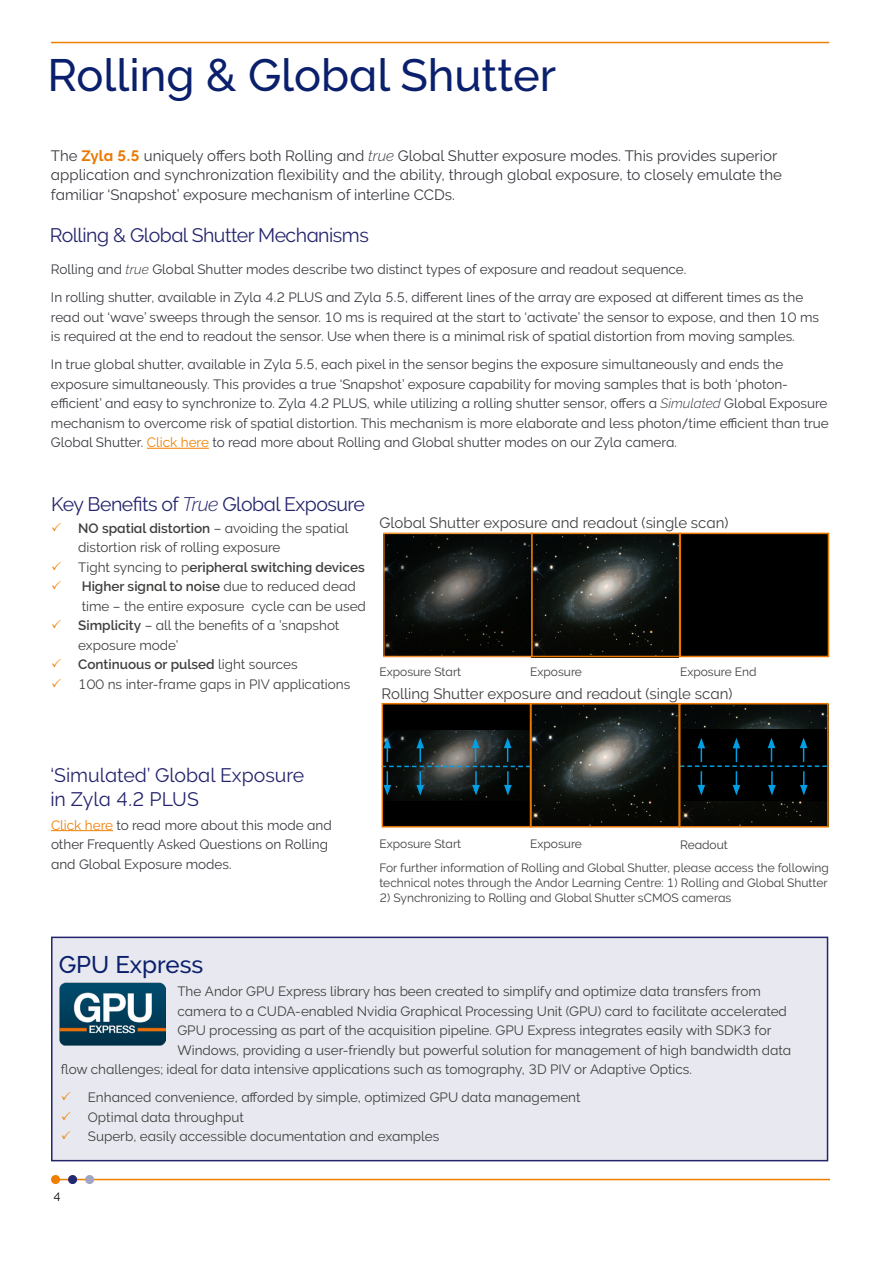
<style>
.page{position:relative;width:893px;height:1263px;background:#fff}
.page>*{position:absolute;margin:0;border:0;box-sizing:border-box;transform-origin:0 0}
.t1{font:45.15px "Oxford Raleway Medium";color:#0b206c}
.t2{font:24px "Oxford Raleway Medium";color:#0b206c}
.t3{font:19.5px "Oxford Raleway Regular";letter-spacing:-.025em;color:#24246c}
.t4{font:19.5px/24px "Oxford Raleway Regular";color:#24246c}
.t5{font:15px/19.5px "Oxford Raleway Regular";color:#393b41}
.t6{font:15px "Oxford Raleway Regular";color:#3f3f3e}
.t7{font:13.5px/19.5px "Oxford Raleway Regular";color:#393b41}
.t8{font:13.5px/19.5px "Oxford Raleway Regular";color:#3f3f3e}
.t9{font:700 13.5px "Oxford Raleway Semi";color:#3f3f3e}
.t10{font:12px/24.3px "Oxford Raleway Regular";color:#3f3f3e}
.t11{font:12px "Oxford Raleway Regular";color:#000}
.s1{font-family:"Oxford Raleway Bold";color:#ea7800}
.s2{font-family:"Oxford Raleway Light";font-style:italic}
.s3{color:#f07f00}
.s4{font-family:"Oxford Raleway Regular";font-weight:400}
.s5{font-family:"Oxford Raleway Semi";font-weight:700}
</style>
<div class="page">
<hr style="left:58px;top:1179px;width:771px;height:1px;background:#f07f00">
<div style="left:52px;top:1176px;width:7px;height:7px;background:#f07f00;border-radius:50%"></div>
<div style="left:51px;top:1175px;width:9px;height:9px;border:2px solid #f07f00;border-radius:50%"></div>
<div style="left:86px;top:1176px;width:7px;height:7px;background:#a1a5c4;border-radius:50%"></div>
<div style="left:85px;top:1175px;width:9px;height:9px;border:2px solid #a1a5c4;border-radius:50%"></div>
<div style="left:69px;top:1176px;width:7px;height:7px;background:#232870;border-radius:50%"></div>
<div style="left:68px;top:1175px;width:9px;height:9px;border:2px solid #232870;border-radius:50%"></div>
<hr style="left:51px;top:42px;width:778px;height:1px;background:#f07f00">
<hr style="left:51px;top:830px;width:62px;height:1px;background:#f07f00">
<hr style="left:147px;top:448px;width:62px;height:1px;background:#f07f00">
<div style="left:51px;top:936px;width:777px;height:225px;background:#e8e9f0;border:2px solid #24246c"></div>
<img style="left:533px;top:706px;width:293px;height:118px">
<img style="left:60px;top:983px;width:106px;height:62px">
<div style="left:680px;top:730px;width:148px;height:71px;background:#000"></div>
<svg style="left:385px;top:729px;width:143px;height:73px;background:#0d110f"></svg>
<div style="left:383px;top:802px;width:147px;height:25px;background:#000"></div>
<div style="left:383px;top:704px;width:148px;height:25px;background:#000"></div>
<div style="left:382px;top:703px;width:149px;height:124px;border:2px solid #ea7800"></div>
<div style="left:530px;top:703px;width:150px;height:124px;border:2px solid #ea7800"></div>
<div style="left:679px;top:703px;width:150px;height:124px;border:2px solid #ea7800"></div>
<svg style="left:382px;top:738px;width:148px;height:57px;background:#222e30"></svg>
<svg style="left:680px;top:738px;width:147px;height:57px"></svg>
<img style="left:534px;top:536px;width:143px;height:118px">
<div style="left:531px;top:533px;width:149px;height:124px;border:2px solid #ea7800"></div>
<div style="left:680px;top:533px;width:148px;height:123px;background:#000"></div>
<div style="left:679px;top:533px;width:150px;height:124px;border:2px solid #ea7800"></div>
<svg style="left:386px;top:536px;width:144px;height:118px;background:#131614"></svg>
<div style="left:383px;top:533px;width:150px;height:124px;border:2px solid #ea7800"></div>
<h1 class="t1" style="left:48px;top:49px;width:510px">Rolling &amp; Global Shutter</h1>
<p class="t5" style="left:51px;top:146px;width:732px">The <span class="s1">Zyla 5.5</span> uniquely offers both Rolling and <span class="s2">true</span> Global Shutter exposure modes. This provides superior application and synchronization flexibility and the ability, through global exposure, to closely emulate the familiar ‘Snapshot’ exposure mechanism of interline CCDs.</p>
<h3 class="t3" style="left:50px;top:224px;width:321px">Rolling &amp; Global Shutter Mechanisms</h3>
<p class="t7" style="left:51px;top:255px;width:754px;line-height:28px">Rolling and <span class="s2">true</span> Global Shutter modes describe two distinct types of exposure and readout sequence.<br>In rolling shutter, available in Zyla 4.2 PLUS and Zyla 5.5, different lines of the array are exposed at different times as the</p>
<p class="t7" style="left:51px;top:307px;width:769px">read out ‘wave’ sweeps through the sensor. 10 ms is required at the start to ‘activate’ the sensor to expose, and then 10 ms is required at the end to readout the sensor. Use when there is a minimal risk of spatial distortion from moving samples.</p>
<p class="t7" style="left:51px;top:355px;width:779px">In true global shutter, available in Zyla 5.5, each pixel in the sensor begins the exposure simultaneously and ends the exposure simultaneously. This provides a true ‘Snapshot’ exposure capability for moving samples that is both ‘photon&shy;efficient’ and easy to synchronize to. Zyla 4.2 PLUS, while utilizing a rolling shutter sensor, offers a <span class="s2">Simulated</span> Global Exposure mechanism to overcome risk of spatial distortion. This mechanism is more elaborate and less photon/time efficient than true Global Shutter. <span class="s3">Click here</span> to read more about Rolling and Global shutter modes on our Zyla camera.</p>
<h3 class="t3" style="left:51px;top:493px;width:315px">Key Benefits of <span class="s2">True</span> Global Exposure</h3>
<p class="t9" style="left:51px;top:520px;width:299px"><span class="s3">✓</span> NO spatial distortion <span class="s4">– avoiding the spatial</span></p>
<p class="t8" style="left:78px;top:538px;width:204px">distortion risk of rolling exposure</p>
<p class="t9" style="left:51px;top:559px;width:315px"><span class="s3">✓</span> <span class="s4">Tight syncing to p</span>eripheral switching devices</p>
<p class="t9" style="left:51px;top:579px;width:306px"><span class="s3">✓</span> Higher signal to noise <span class="s4">due to reduced dead</span></p>
<p class="t8" style="left:82px;top:596px;width:286px">time – the entire exposure cycle can be used</p>
<p class="t8" style="left:78px;top:616px;width:263px;text-indent:-27px"><span class="s3">✓</span> <span class="s5">Simplicity</span> – all the benefits of a ’snapshot exposure mode’</p>
<p class="t9" style="left:51px;top:657px;width:248px"><span class="s3">✓</span> Continuous or pulsed <span class="s4">light sources</span></p>
<p class="t8" style="left:51px;top:674px;width:301px"><span class="s3">✓</span> 100 ns inter-frame gaps in PIV applications</p>
<p class="t6" style="left:379px;top:514px;width:351px">Global Shutter exposure and readout (single scan)</p>
<p class="t10" style="left:379px;top:660px;width:83px">Exposure Start</p>
<p class="t10" style="left:530px;top:660px;width:53px">Exposure</p>
<p class="t10" style="left:680px;top:660px;width:78px">Exposure End</p>
<p class="t6" style="left:382px;top:685px;width:352px">Rolling Shutter exposure and readout (single scan)</p>
<h3 class="t4" style="left:50px;top:764px;width:255px">‘Simulated’ Global Exposure in Zyla 4.2 PLUS</h3>
<p class="t7" style="left:51px;top:815px;width:282px"><span class="s3">Click here</span> to read more about this mode and other Frequently Asked Questions on Rolling and Global Exposure modes.</p>
<h2 class="t2" style="left:59px;top:951px;width:146px">GPU Express</h2>
<p class="t10" style="left:379px;top:832px;width:451px">Exposure Start<br>For further information of Rolling and Global Shutter, please access the following</p>
<p class="t10" style="left:379px;top:871px;width:450px">technical notes through the Andor Learning Centre: 1) Rolling and Global Shutter</p>
<p class="t10" style="left:379px;top:886px;width:353px">2) Synchronizing to Rolling and Global Shutter sCMOS cameras</p>
<p class="t10" style="left:530px;top:832px;width:53px">Exposure</p>
<p class="t10" style="left:680px;top:833px;width:49px">Readout</p>
<p class="t8" style="left:177px;top:982px;width:585px">The Andor GPU Express library has been created to simplify and optimize data transfers from</p>
<p class="t8" style="left:177px;top:1001px;width:611px">camera to a CUDA-enabled Nvidia Graphical Processing Unit (GPU) card to facilitate accelerated</p>
<p class="t8" style="left:177px;top:1021px;width:596px">GPU processing as part of the acquisition pipeline. GPU Express integrates easily with SDK3 for</p>
<p class="t8" style="left:177px;top:1040px;width:615px">Windows, providing a user-friendly but powerful solution for management of high bandwidth data</p>
<p class="t8" style="left:61px;top:1060px;width:633px">flow challenges; ideal for data intensive applications such as tomography, 3D PIV or Adaptive Optics.</p>
<p class="t8" style="left:61px;top:1088px;width:521px"><span class="s3">✓</span> Enhanced convenience, afforded by simple, optimized GPU data management</p>
<p class="t8" style="left:61px;top:1107px;width:185px"><span class="s3">✓</span> Optimal data throughput</p>
<p class="t8" style="left:61px;top:1127px;width:380px"><span class="s3">✓</span> Superb, easily accessible documentation and examples</p>
<p class="t11" style="left:53px;top:1190px;width:9px">4</p>
</div>
